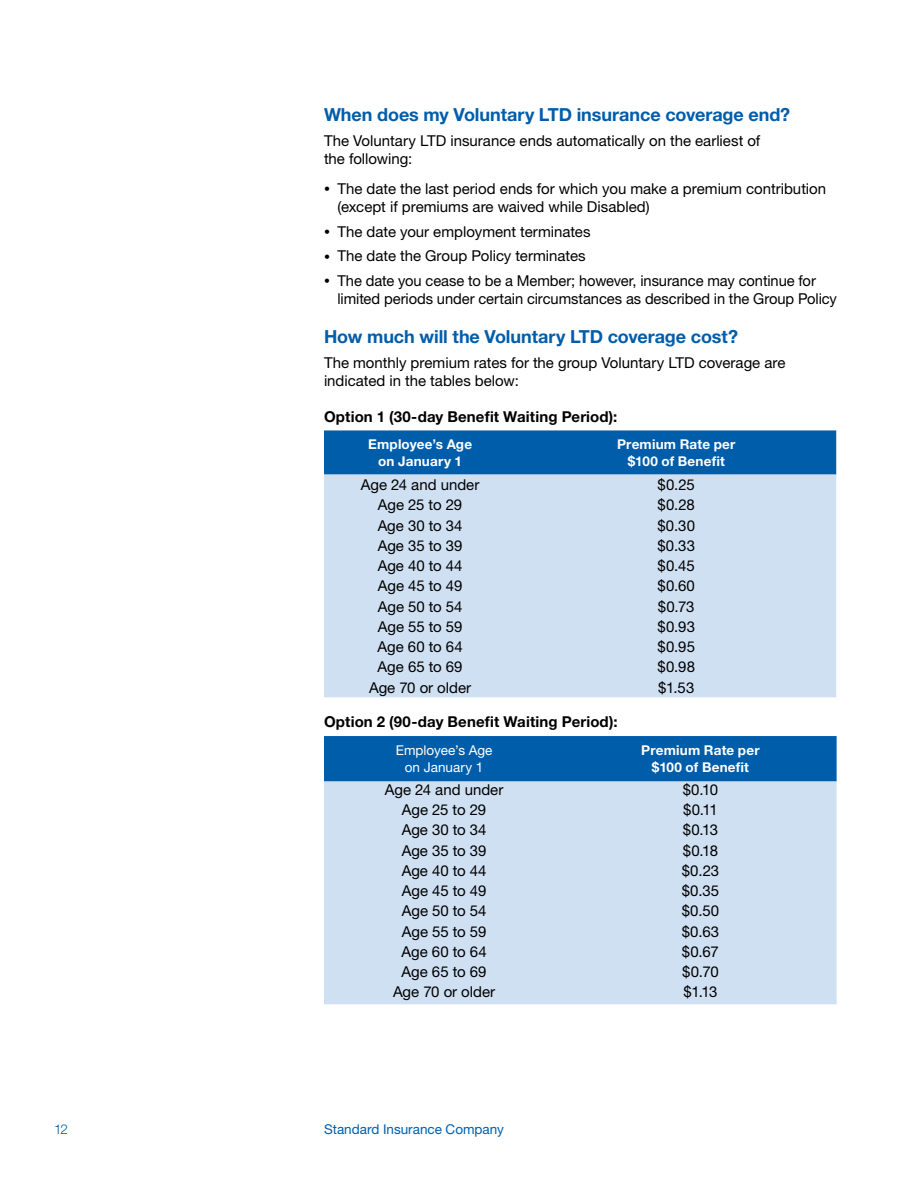
<style>
.page{position:relative;width:918px;height:1188px;background:#fff}
.page>*{position:absolute;margin:0;border:0;box-sizing:border-box;transform-origin:0 0}
.t1{font:700 18px "Helvetica Neue LT Std";letter-spacing:-.005em;color:#005daa}
.t2{font:15px/18px "Helvetica Neue LT Std";color:#000}
.t3{font:700 15px "Helvetica Neue LT Std";letter-spacing:.01em;color:#000}
.t4{font:700 13.5px/16.5px "Helvetica Neue LT Std";letter-spacing:.015em;color:#fff;text-align:center}
.t5{font:13.5px "Helvetica Neue LT Std";color:#005daa}
.t6{font:13.5px/16.5px "Helvetica Neue LT Std";letter-spacing:.005em;color:#fff;text-align:center}
.t7{font:300 13.5px "Helvetica Neue LT Std";color:#005daa}
.s1{font-size:12px}
</style>
<div class="page">
<div style="left:324px;top:430px;width:512px;height:45px;background:#005daa"></div>
<div style="left:324px;top:475px;width:512px;height:222px;background:#cfe0f3"></div>
<div style="left:324px;top:736px;width:513px;height:46px;background:#005daa"></div>
<div style="left:324px;top:782px;width:513px;height:222px;background:#cfe0f3"></div>
<p class="t7" style="left:54px;top:1121px;width:16px">12</p>
<h3 class="t1" style="left:324px;top:103px;width:468px">When does my Voluntary LTD insurance coverage end?</h3>
<p class="t2" style="left:324px;top:131px;width:438px">The Voluntary LTD insurance ends automatically on the earliest of the following:</p>
<p class="t2" style="left:338px;top:179px;width:490px;text-indent:-14px"><span class="s1">•</span> The date the last period ends for which you make a premium contribution (except if premiums are waived while Disabled)</p>
<p class="t2" style="left:324px;top:222px;width:268px"><span class="s1">•</span> The date your employment terminates</p>
<p class="t2" style="left:324px;top:247px;width:263px"><span class="s1">•</span> The date the Group Policy terminates</p>
<p class="t2" style="left:338px;top:271px;width:501px;text-indent:-14px"><span class="s1">•</span> The date you cease to be a Member; however, insurance may continue for limited periods under certain circumstances as described in the Group Policy</p>
<h3 class="t1" style="left:324px;top:325px;width:416px">How much will the Voluntary LTD coverage cost?</h3>
<p class="t2" style="left:324px;top:353px;width:463px">The monthly premium rates for the group Voluntary LTD coverage are indicated in the tables below:</p>
<p class="t3" style="left:324px;top:407px;width:295px">Option 1 (30-day Benefit Waiting Period):</p>
<p class="t4" style="left:368px;top:436px;width:105px">Employee’s Age on January 1</p>
<p class="t4" style="left:617px;top:436px;width:120px">Premium Rate per $100 of Benefit</p>
<p class="t2" style="left:361px;top:476px;width:120px">Age 24 and under</p>
<p class="t2" style="left:658px;top:476px;width:39px">$0.25</p>
<p class="t2" style="left:378px;top:496px;width:86px">Age 25 to 29</p>
<p class="t2" style="left:658px;top:496px;width:39px">$0.28</p>
<p class="t2" style="left:378px;top:516px;width:86px">Age 30 to 34</p>
<p class="t2" style="left:657px;top:516px;width:39px">$0.30</p>
<p class="t2" style="left:378px;top:536px;width:86px">Age 35 to 39</p>
<p class="t2" style="left:658px;top:536px;width:39px">$0.33</p>
<p class="t2" style="left:378px;top:557px;width:86px">Age 40 to 44</p>
<p class="t2" style="left:658px;top:557px;width:39px">$0.45</p>
<p class="t2" style="left:378px;top:577px;width:86px">Age 45 to 49</p>
<p class="t2" style="left:658px;top:577px;width:39px">$0.60</p>
<p class="t2" style="left:378px;top:597px;width:86px">Age 50 to 54</p>
<p class="t2" style="left:658px;top:597px;width:38px">$0.73</p>
<p class="t2" style="left:378px;top:617px;width:86px">Age 55 to 59</p>
<p class="t2" style="left:658px;top:617px;width:39px">$0.93</p>
<p class="t2" style="left:378px;top:638px;width:87px">Age 60 to 64</p>
<p class="t2" style="left:658px;top:638px;width:39px">$0.95</p>
<p class="t2" style="left:378px;top:658px;width:86px">Age 65 to 69</p>
<p class="t2" style="left:658px;top:658px;width:39px">$0.98</p>
<p class="t2" style="left:369px;top:678px;width:104px">Age 70 or older</p>
<p class="t2" style="left:658px;top:678px;width:38px">$1.53</p>
<p class="t3" style="left:324px;top:713px;width:295px">Option 2 (90-day Benefit Waiting Period):</p>
<p class="t6" style="left:396px;top:742px;width:98px">Employee’s Age on January 1</p>
<p class="t4" style="left:641px;top:742px;width:120px">Premium Rate per $100 of Benefit</p>
<p class="t2" style="left:385px;top:780px;width:120px">Age 24 and under</p>
<p class="t2" style="left:683px;top:780px;width:37px">$0.10</p>
<p class="t2" style="left:402px;top:801px;width:86px">Age 25 to 29</p>
<p class="t2" style="left:683px;top:801px;width:36px">$0.11</p>
<p class="t2" style="left:402px;top:821px;width:86px">Age 30 to 34</p>
<p class="t2" style="left:683px;top:821px;width:37px">$0.13</p>
<p class="t2" style="left:402px;top:841px;width:86px">Age 35 to 39</p>
<p class="t2" style="left:683px;top:841px;width:37px">$0.18</p>
<p class="t2" style="left:402px;top:861px;width:86px">Age 40 to 44</p>
<p class="t2" style="left:682px;top:861px;width:39px">$0.23</p>
<p class="t2" style="left:402px;top:882px;width:86px">Age 45 to 49</p>
<p class="t2" style="left:682px;top:882px;width:39px">$0.35</p>
<p class="t2" style="left:402px;top:902px;width:86px">Age 50 to 54</p>
<p class="t2" style="left:682px;top:902px;width:39px">$0.50</p>
<p class="t2" style="left:402px;top:922px;width:86px">Age 55 to 59</p>
<p class="t2" style="left:682px;top:922px;width:39px">$0.63</p>
<p class="t2" style="left:402px;top:942px;width:87px">Age 60 to 64</p>
<p class="t2" style="left:682px;top:942px;width:38px">$0.67</p>
<p class="t2" style="left:402px;top:963px;width:86px">Age 65 to 69</p>
<p class="t2" style="left:682px;top:963px;width:38px">$0.70</p>
<p class="t2" style="left:393px;top:983px;width:104px">Age 70 or older</p>
<p class="t2" style="left:684px;top:983px;width:35px">$1.13</p>
<p class="t5" style="left:324px;top:1121px;width:181px">Standard Insurance Company</p>
</div>
